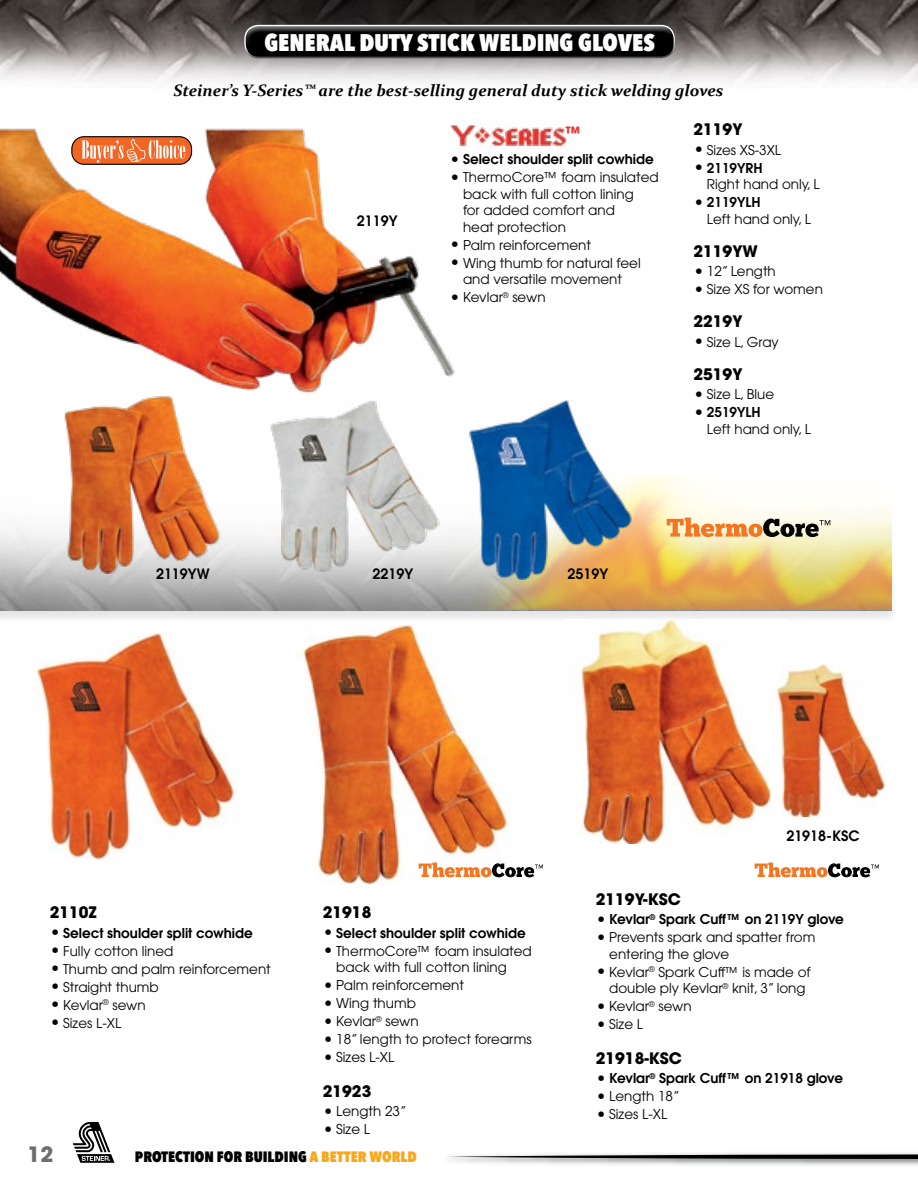
<style>
.page{position:relative;width:918px;height:1188px;background:#fff}
.page>*{position:absolute;margin:0;border:0;box-sizing:border-box;transform-origin:0 0}
.t1{font:800 24px "Avenir Next Condensed";color:#fff}
.t2{font:700 21px "Avant Garde";color:#6d6e71}
.t3{font:italic 700 16.5px "Constantia";color:#000}
.t4{font:700 15.75px "Avant Garde";color:#000}
.t5{font:700 15.45px "Avant Garde";color:#e5322f}
.t6{font:800 15px "Avenir Next Condensed";color:#000}
.t7{font:600 14.25px "Avant Garde";color:#000}
.t8{font:13.5px/16.5px "Avant Garde";color:#000}
.t9{font:600 13.5px "Avant Garde";color:#000}
.s1{font-weight:400;font-size:18px}
.s2{font-size:18px}
.s3{font-weight:600}
.s4{color:#faa61a}
</style>
<div class="page">
<div style="left:0;top:477px;width:898px;height:147px;background:#000;opacity:.25"></div>
<img style="left:0;top:400px;width:668px;height:210px">
<img style="left:434px;top:475px;width:458px;height:135px">
<img style="left:0;top:0;width:918px;height:83px">
<div style="left:237px;top:18px;width:443px;height:32px;background:#fff;opacity:.75"></div>
<div style="left:239px;top:33px;width:443px;height:26px;background:#000"></div>
<svg style="left:73px;top:1122px;width:42px;height:41px"></svg>
<svg style="left:448px;top:1155px;width:470px;height:4px;background:#3b3b3b"></svg>
<img style="left:564px;top:619px;width:224px;height:225px">
<img style="left:450px;top:125px;width:117px;height:25px">
<img style="left:302px;top:625px;width:228px;height:258px">
<svg style="left:419px;top:863px;width:124px;height:14px"></svg>
<img style="left:53px;top:450px;width:178px;height:123px">
<img style="left:269px;top:450px;width:171px;height:122px">
<img style="left:460px;top:401px;width:179px;height:179px">
<img style="left:0;top:128px;width:459px;height:322px">
<div style="left:72px;top:137px;width:120px;height:27px;background:#f26522;border-radius:12px"></div>
<div style="left:71px;top:136px;width:121px;height:29px;border:1px solid #000;border-radius:12px"></div>
<svg style="left:81px;top:139px;width:104px;height:24px"></svg>
<img style="left:36px;top:634px;width:200px;height:224px">
<img style="left:771px;top:664px;width:115px;height:152px">
<svg style="left:755px;top:863px;width:124px;height:14px"></svg>
<svg style="left:667px;top:518px;width:163px;height:19px;background:#cca47d"></svg>
<h1 class="t1" style="left:264px;top:27px;width:392px">GENERAL DUTY STICK WELDING GLOVES</h1>
<p class="t3" style="left:173px;top:79px;width:552px">Steiner’s Y-Series™ are the best-selling general duty stick welding gloves</p>
<p class="t7" style="left:357px;top:212px;width:42px">2119Y</p>
<p class="t5" style="left:566px;top:123px;width:17px">™</p>
<p class="t9" style="left:450px;top:151px;width:206px"><span class="s1">•</span> Select shoulder split cowhide</p>
<p class="t8" style="left:463px;top:169px;width:197px;text-indent:-14px"><span class="s2">•</span> ThermoCore™ foam insulated back with full cotton lining<br>for added comfort and<br>heat protection</p>
<p class="t8" style="left:450px;top:237px;width:143px"><span class="s2">•</span> Palm reinforcement</p>
<p class="t8" style="left:450px;top:255px;width:193px;text-align:center"><span class="s2">•</span> Wing thumb for natural feel and versatile movement</p>
<p class="t8" style="left:450px;top:289px;width:98px"><span class="s2">•</span> Kevlar<sup>®</sup> sewn</p>
<p class="t4" style="left:693px;top:119px;width:51px">2119Y</p>
<p class="t8" style="left:693px;top:142px;width:89px"><span class="s2">•</span> Sizes XS-3XL</p>
<p class="t8" style="left:707px;top:160px;width:114px;text-indent:-13px"><span class="s2">•</span> <span class="s3">2119YRH<br></span>Right hand only, L</p>
<p class="t8" style="left:707px;top:194px;width:106px;text-indent:-13px"><span class="s2">•</span> <span class="s3">2119YLH<br></span>Left hand only, L</p>
<p class="t4" style="left:693px;top:241px;width:66px">2119YW</p>
<p class="t8" style="left:693px;top:263px;width:84px"><span class="s2">•</span> 12” Length</p>
<p class="t8" style="left:693px;top:281px;width:131px"><span class="s2">•</span> Size XS for women</p>
<p class="t4" style="left:693px;top:311px;width:51px">2219Y</p>
<p class="t8" style="left:693px;top:334px;width:87px"><span class="s2">•</span> Size L, Gray</p>
<p class="t4" style="left:693px;top:364px;width:51px">2519Y</p>
<p class="t8" style="left:693px;top:386px;width:82px"><span class="s2">•</span> Size L, Blue</p>
<p class="t8" style="left:707px;top:404px;width:106px;text-indent:-13px"><span class="s2">•</span> <span class="s3">2519YLH<br></span>Left hand only, L</p>
<p class="t7" style="left:156px;top:565px;width:55px">2119YW</p>
<p class="t7" style="left:372px;top:565px;width:42px">2219Y</p>
<p class="t7" style="left:567px;top:565px;width:42px">2519Y</p>
<p class="t7" style="left:786px;top:826px;width:75px">21918-KSC</p>
<p class="t4" style="left:50px;top:902px;width:48px">2110Z</p>
<p class="t9" style="left:50px;top:924px;width:205px"><span class="s1">•</span> Select shoulder split cowhide</p>
<p class="t8" style="left:50px;top:943px;width:125px"><span class="s2">•</span> Fully cotton lined</p>
<p class="t8" style="left:50px;top:961px;width:223px"><span class="s2">•</span> Thumb and palm reinforcement</p>
<p class="t8" style="left:50px;top:979px;width:111px"><span class="s2">•</span> Straight thumb</p>
<p class="t8" style="left:50px;top:997px;width:97px"><span class="s2">•</span> Kevlar<sup>®</sup> sewn</p>
<p class="t8" style="left:50px;top:1015px;width:73px"><span class="s2">•</span> Sizes L-XL</p>
<p class="t4" style="left:323px;top:902px;width:50px">21918</p>
<p class="t9" style="left:323px;top:924px;width:205px"><span class="s1">•</span> Select shoulder split cowhide</p>
<p class="t8" style="left:336px;top:943px;width:197px;text-indent:-13px"><span class="s2">•</span> ThermoCore™ foam insulated back with full cotton lining</p>
<p class="t8" style="left:323px;top:977px;width:143px"><span class="s2">•</span> Palm reinforcement</p>
<p class="t8" style="left:323px;top:995px;width:95px"><span class="s2">•</span> Wing thumb</p>
<p class="t8" style="left:323px;top:1013px;width:97px"><span class="s2">•</span> Kevlar<sup>®</sup> sewn</p>
<p class="t8" style="left:323px;top:1031px;width:210px"><span class="s2">•</span> 18” length to protect forearms</p>
<p class="t8" style="left:323px;top:1049px;width:73px"><span class="s2">•</span> Sizes L-XL</p>
<p class="t4" style="left:323px;top:1081px;width:50px">21923</p>
<p class="t8" style="left:323px;top:1103px;width:85px"><span class="s2">•</span> Length 23”</p>
<p class="t8" style="left:323px;top:1121px;width:49px"><span class="s2">•</span> Size L</p>
<h2 class="t2" style="left:28px;top:1141px;width:27px">12</h2>
<p class="t6" style="left:135px;top:1148px;width:283px">PROTECTION FOR BUILDING <span class="s4">A BETTER WORLD</span></p>
<p class="t4" style="left:596px;top:889px;width:87px">2119Y-KSC</p>
<p class="t9" style="left:596px;top:910px;width:250px"><span class="s1">•</span> Kevlar<sup>®</sup> Spark Cuff ™ on 2119Y glove</p>
<p class="t8" style="left:609px;top:929px;width:208px;text-indent:-14px"><span class="s2">•</span> Prevents spark and spatter from entering the glove</p>
<p class="t8" style="left:609px;top:964px;width:203px;text-indent:-13px"><span class="s2">•</span> Kevlar<sup>®</sup> Spark Cuff™ is made of double ply Kevlar<sup>®</sup> knit, 3” long</p>
<p class="t8" style="left:596px;top:998px;width:97px"><span class="s2">•</span> Kevlar<sup>®</sup> sewn</p>
<p class="t8" style="left:596px;top:1016px;width:49px"><span class="s2">•</span> Size L</p>
<p class="t4" style="left:596px;top:1048px;width:88px">21918-KSC</p>
<p class="t9" style="left:596px;top:1069px;width:249px"><span class="s1">•</span> Kevlar<sup>®</sup> Spark Cuff ™ on 21918 glove</p>
<p class="t8" style="left:596px;top:1088px;width:85px"><span class="s2">•</span> Length 18”</p>
<p class="t8" style="left:596px;top:1106px;width:73px"><span class="s2">•</span> Sizes L-XL</p>
</div>
